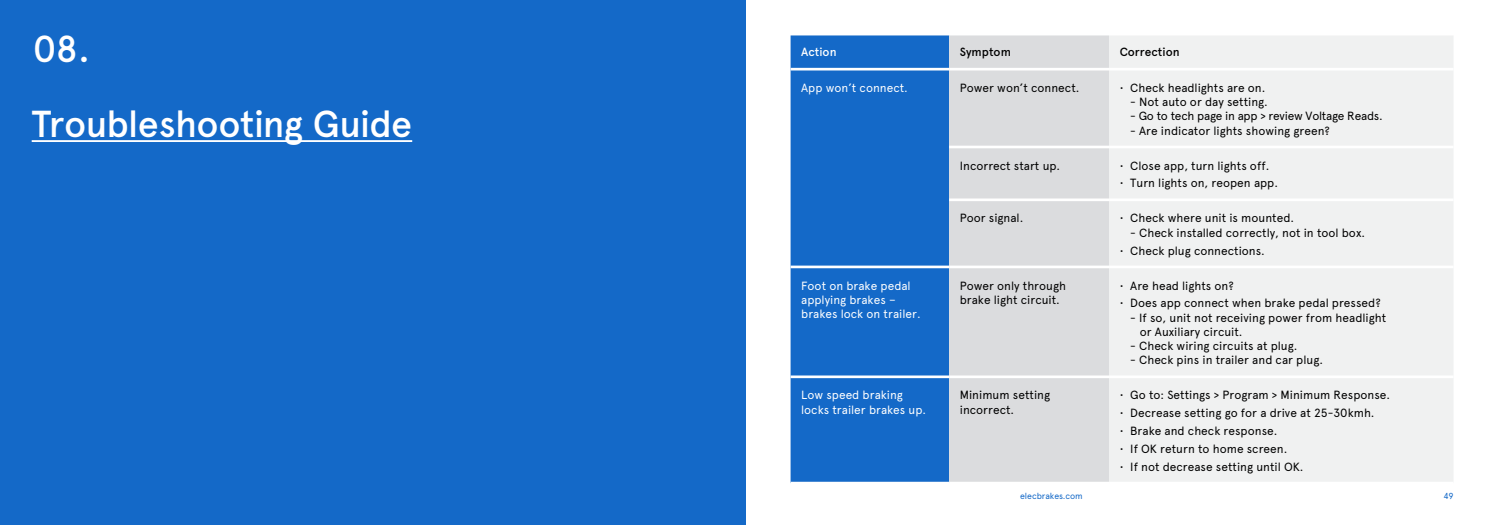
<style>
.page{position:relative;width:1489px;height:525px;background:#fff}
.page>*{position:absolute;margin:0;border:0;box-sizing:border-box;transform-origin:0 0}
.t1{font:500 37.5px/75.2px "Apercu";letter-spacing:-.02em;color:#fff}
.t2{font:11.88px/14.2px "Apercu";color:#000}
.t3{font:11.88px/14.2px "Apercu";color:#fff}
.t4{font:11.88px "Apercu";letter-spacing:-.02em;color:#000}
.t5{font:500 11.88px "Apercu";color:#000}
.t6{font:500 11.88px "Apercu";color:#fff}
.t7{font:8.75px "Apercu";letter-spacing:-.005em;color:#1469c8}
</style>
<div class="page">
<div style="left:0;top:0;width:745px;height:524px;background:#1469c8"></div>
<hr style="left:32px;top:140px;width:380px;height:2px;background:#fff">
<div style="left:790px;top:35px;width:159px;height:446px;background:#1469c8"></div>
<div style="left:949px;top:35px;width:159px;height:446px;background:#dbdcde"></div>
<div style="left:1108px;top:35px;width:345px;height:446px;background:#f0f1f1"></div>
<hr style="left:790px;top:68px;width:159px;height:2px;background:#fff">
<hr style="left:949px;top:68px;width:159px;height:2px;background:#fff">
<hr style="left:1108px;top:68px;width:345px;height:2px;background:#fff">
<hr style="left:949px;top:145px;width:159px;height:3px;background:#fff">
<hr style="left:1108px;top:145px;width:345px;height:3px;background:#fff">
<hr style="left:949px;top:198px;width:159px;height:3px;background:#fff">
<hr style="left:1108px;top:198px;width:345px;height:3px;background:#fff">
<hr style="left:790px;top:265px;width:159px;height:3px;background:#fff">
<hr style="left:949px;top:265px;width:159px;height:3px;background:#fff">
<hr style="left:1108px;top:265px;width:345px;height:3px;background:#fff">
<hr style="left:790px;top:375px;width:159px;height:3px;background:#fff">
<hr style="left:949px;top:375px;width:159px;height:3px;background:#fff">
<hr style="left:1108px;top:375px;width:345px;height:3px;background:#fff">
<h1 class="t1" style="left:32px;top:11px;width:382px">08.<br>Troubleshooting Guide</h1>
<p class="t6" style="left:801px;top:44px;width:37px">Action</p>
<p class="t5" style="left:959px;top:44px;width:53px">Symptom</p>
<p class="t5" style="left:1119px;top:44px;width:61px">Correction</p>
<p class="t3" style="left:801px;top:80px;width:108px">App won’t connect.</p>
<p class="t2" style="left:959px;top:80px;width:121px">Power won’t connect.</p>
<p class="t2" style="left:1119px;top:80px;width:147px">• Check headlights are on.</p>
<p class="t2" style="left:1130px;top:95px;width:139px">- Not auto or day setting.</p>
<p class="t4" style="left:1130px;top:109px;width:254px">- Go to tech page in app &gt; review Voltage Reads.</p>
<p class="t2" style="left:1130px;top:123px;width:201px">- Are indicator lights showing green?</p>
<p class="t2" style="left:959px;top:158px;width:102px">Incorrect start up.</p>
<p class="t2" style="left:1119px;top:158px;width:151px">• Close app, turn lights off.</p>
<p class="t2" style="left:1119px;top:176px;width:160px">• Turn lights on, reopen app.</p>
<p class="t2" style="left:959px;top:211px;width:65px">Poor signal.</p>
<p class="t2" style="left:1119px;top:211px;width:176px">• Check where unit is mounted.</p>
<p class="t2" style="left:1130px;top:225px;width:236px">- Check installed correctly, not in tool box.</p>
<p class="t2" style="left:1119px;top:243px;width:147px">• Check plug connections.</p>
<p class="t3" style="left:801px;top:278px;width:121px">Foot on brake pedal applying brakes – brakes lock on trailer.</p>
<p class="t2" style="left:959px;top:278px;width:108px">Power only through brake light circuit.</p>
<p class="t2" style="left:1119px;top:278px;width:116px">• Are head lights on?</p>
<p class="t2" style="left:1119px;top:296px;width:262px">• Does app connect when brake pedal pressed?</p>
<p class="t2" style="left:1139px;top:310px;width:248px;text-indent:-10px">- If so, unit not receiving power from headlight or Auxiliary circuit.</p>
<p class="t2" style="left:1130px;top:338px;width:169px">- Check wiring circuits at plug.</p>
<p class="t2" style="left:1130px;top:353px;width:194px">- Check pins in trailer and car plug.</p>
<p class="t3" style="left:801px;top:388px;width:126px">Low speed braking locks trailer brakes up.</p>
<p class="t2" style="left:959px;top:388px;width:92px">Minimum setting incorrect.</p>
<p class="t2" style="left:1119px;top:388px;width:272px">• Go to: Settings &gt; Program &gt; Minimum Response.</p>
<p class="t2" style="left:1119px;top:405px;width:256px">• Decrease setting go for a drive at 25-30kmh.</p>
<p class="t2" style="left:1119px;top:423px;width:159px">• Brake and check response.</p>
<p class="t2" style="left:1119px;top:441px;width:169px">• If OK return to home screen.</p>
<p class="t2" style="left:1119px;top:459px;width:185px">• If not decrease setting until OK.</p>
<p class="t7" style="left:1020px;top:490px;width:64px">elecbrakes.com</p>
<p class="t7" style="left:1443px;top:490px;width:12px">49</p>
</div>
